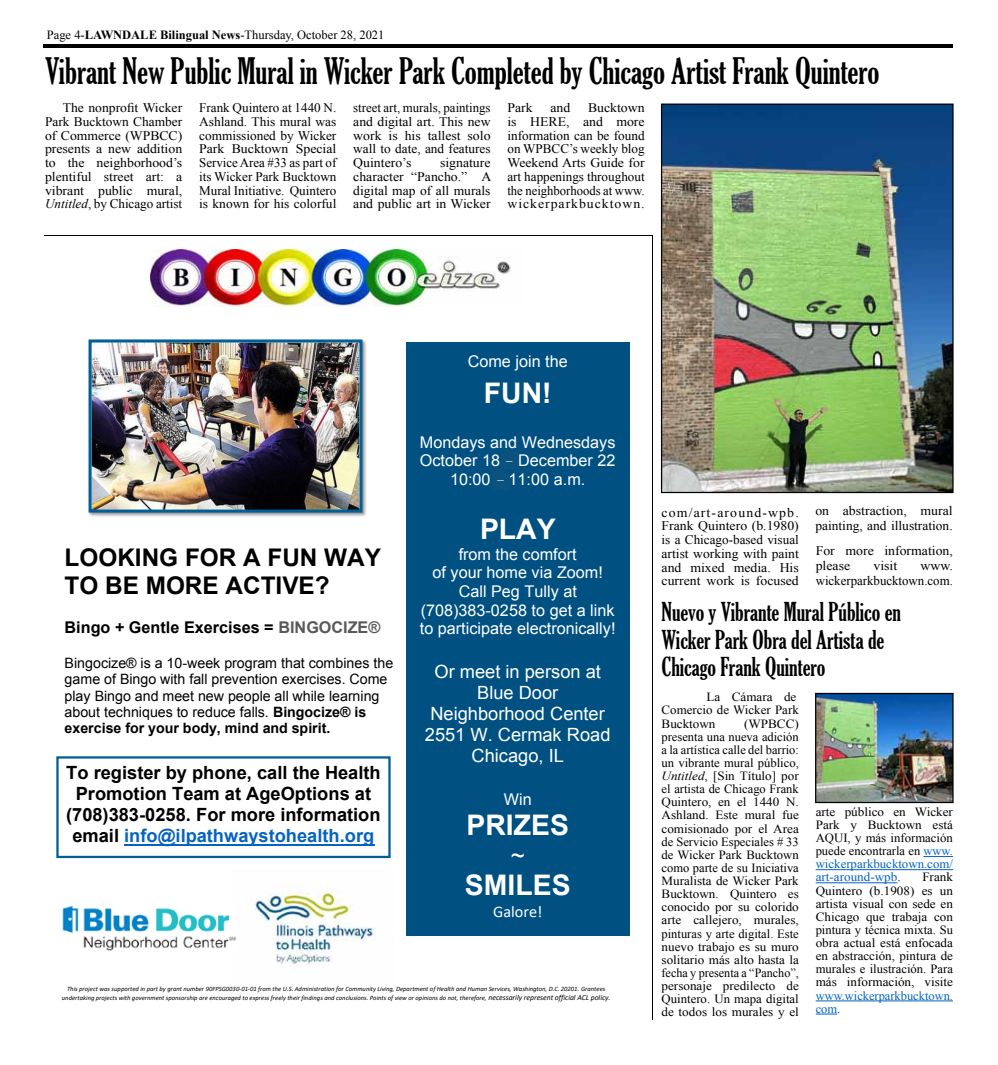
<style>
.page{position:relative;width:998px;height:1065px;background:#fff}
.page>*{position:absolute;margin:0;border:0;box-sizing:border-box;transform-origin:0 0}
.t1{font:extra-condensed 35px "Gloucester";color:#000}
.t2{font:700 28.38px "Arial";color:#fff}
.t3{font:extra-condensed 25px/27.5px "Gloucester";color:#000}
.t4{font:700 24.38px/28px "Arial";color:#000}
.t5{font:24.38px "Arial";color:#fff}
.t6{font:700 18.25px/21px "Arial";color:#000;text-align:center}
.t7{font:18.25px/21px "Arial";color:#fff;text-align:center}
.t8{font:16.12px/18.6px "Arial";color:#fff;text-align:center}
.t9{font:700 16.12px "Arial";color:#000}
.t10{font:16.12px "Calibri";color:#fff}
.t11{font:14.25px/16.4px "Arial";color:#000}
.t12{font:13.12px/13.8px "Times New Roman";color:#000;text-align:justify;scale:1.05 1}
.t13{font:13.12px/13.8px "Times New Roman";color:#000;text-align:justify}
.t14{font:13.12px/13.8px "Times New Roman";color:#000;text-align:justify;scale:1.04 1}
.t15{font:12.5px/13.1px "Times New Roman";color:#000;text-align:justify;scale:1.05 1}
.t16{font:12.5px "Times New Roman";color:#000}
.t17{font:12.5px/13.1px "Times New Roman";color:#0563c1}
.t18{font:12.5px "Times New Roman";color:#fff}
.t19{font:italic 6.62px/9px "Calibri";letter-spacing:.005em;color:#000;text-align:center}
.s1{font-weight:700}
.s2{font-style:italic}
.s3{color:#58595b}
.s4{color:#0563c1}
.s5{font-size:7.62px}
.s6{color:#000}
</style>
<div class="page">
<hr style="left:44px;top:44px;width:908px;height:4px;background:#000">
<hr style="left:44px;top:235px;width:608px;height:1px;background:#000">
<hr style="left:652px;top:236px;width:1px;height:784px;background:#000">
<img style="left:151px;top:249px;width:360px;height:57px">
<div style="left:406px;top:342px;width:223px;height:593px;background:#005181"></div>
<img style="left:248px;top:883px;width:128px;height:83px">
<div style="left:56px;top:756px;width:334px;height:102px;border:2px solid #005f95"></div>
<hr style="left:124px;top:844px;width:250px;height:2px;background:#0563c1">
<img style="left:62px;top:905px;width:174px;height:46px">
<img style="left:88px;top:339px;width:279px;height:178px">
<img style="left:93px;top:343px;width:265px;height:166px">
<div style="left:89px;top:339px;width:273px;height:174px;border:3px solid #005f95"></div>
<hr style="left:923px;top:856px;width:30px;height:1px;background:#0563c1">
<hr style="left:815px;top:869px;width:137px;height:1px;background:#0563c1">
<hr style="left:815px;top:882px;width:82px;height:1px;background:#0563c1">
<hr style="left:815px;top:1001px;width:137px;height:1px;background:#0563c1">
<svg style="left:815px;top:1014px;width:22px;height:1px"></svg>
<img style="left:663px;top:106px;width:288px;height:385px">
<img style="left:817px;top:695px;width:134px;height:106px">
<div style="left:815px;top:693px;width:138px;height:110px;border:1px solid #000"></div>
<div style="left:504px;top:449px;width:14px;height:20px;background:#0c527f"></div>
<div style="left:501px;top:454px;width:12px;height:15px;background:#0c527f"></div>
<div style="left:494px;top:476px;width:15px;height:14px;background:#0c527f"></div>
<div style="left:492px;top:468px;width:13px;height:18px;background:#0c527f"></div>
<div style="left:661px;top:104px;width:292px;height:389px;border:1px solid #000"></div>
<p class="t16" style="left:47px;top:27px;width:339px">Page 4-<span class="s1">LAWNDALE Bilingual News</span>-Thursday, October 28, 2021</p>
<h1 class="t1" style="left:45px;top:51px;width:836px">Vibrant New Public Mural in Wicker Park Completed by Chicago Artist Frank Quintero</h1>
<p class="t14" style="left:45px;top:101px;width:133px;text-indent:18px">The nonprofit Wicker Park Bucktown Chamber of Commerce (WPBCC) presents a new addition to the neighborhood’s plentiful street art: a vibrant public mural, <span class="s2">Untitled</span>, by Chicago artist</p>
<p class="t13" style="left:199px;top:101px;width:139px">Frank Quintero at 1440 N.<br>Ashland. This mural was commissioned by Wicker Park Bucktown Special Service Area #33 as part of its Wicker Park Bucktown Mural Initiative. Quintero is known for his colorful</p>
<p class="t13" style="left:353px;top:101px;width:139px">street art, murals, paintings and digital art. This new work is his tallest solo wall to date, and features Quintero’s</p>
<p class="t12" style="left:507px;top:101px;width:132px;text-indent:81px">Bucktown is HERE, and more information can be found on WPBCC’s weekly blog Weekend Arts Guide for art happenings throughout the neighborhoods at www. wickerparkbucktown.</p>
<p class="t12" style="left:507px;top:101px;width:26px">Park</p>
<p class="t12" style="left:550px;top:101px;width:20px">and</p>
<p class="t12" style="left:353px;top:156px;width:133px;text-indent:87px">signature character “Pancho.” A digital map of all murals and public art in Wicker</p>
<h3 class="t4" style="left:65px;top:544px;width:318px">LOOKING FOR A FUN WAY<br>TO BE MORE ACTIVE?</h3>
<p class="t9" style="left:65px;top:616px;width:317px">Bingo + Gentle Exercises = <span class="s3">BINGOCIZE®</span></p>
<p class="t11" style="left:65px;top:655px;width:330px">Bingocize® is a 10-week program that combines the game of Bingo with fall prevention exercises. Come play Bingo and meet new people all while learning about techniques to reduce falls. <span class="s1">Bingocize® is exercise for your body, mind and spirit.</span></p>
<h3 class="t6" style="left:66px;top:763px;width:316px">To register by phone, call the Health Promotion Team at AgeOptions at (708)383-0258. For more information email <span class="s4">info@ilpathwaystohealth.org</span></h3>
<p class="t8" style="left:467px;top:352px;width:101px">Come join the</p>
<h2 class="t2" style="left:484px;top:374px;width:69px">FUN!</h2>
<p class="t8" style="left:420px;top:433px;width:197px">Mondays and Wednesdays<br>October 18 – December 22<br>10:00 – 11:00 a.m.</p>
<h2 class="t2" style="left:480px;top:510px;width:77px">PLAY</h2>
<p class="t8" style="left:420px;top:545px;width:197px">from the comfort<br>of your home via Zoom!<br>Call Peg Tully at (708)383-0258 to get a link to participate electronically!</p>
<h3 class="t7" style="left:425px;top:661px;width:187px">Or meet in person at<br>Blue Door<br>Neighborhood Center<br>2551 W. Cermak Road<br>Chicago, IL</h3>
<p class="t8" style="left:504px;top:790px;width:29px">Win</p>
<h2 class="t2" style="left:466px;top:806px;width:104px">PRIZES</h2>
<h3 class="t5" style="left:510px;top:839px;width:16px">~</h3>
<h2 class="t2" style="left:465px;top:866px;width:107px">SMILES</h2>
<p class="t10" style="left:493px;top:900px;width:51px">Galore!</p>
<p class="t18" style="left:506px;top:447px;width:8px">_</p>
<p class="t18" style="left:497px;top:465px;width:8px">_</p>
<p class="t19" style="left:62px;top:984px;width:550px">This project was supported in part by grant number 90FPSG0030-01-01 from the U.S. Administration for Community Living, Department of Health and Human Services, Washington, D.C. 20201. Grantees undertaking projects with government sponsorship are encouraged to express freely their findings and conclusions. Points of view or opinions do not, therefore, <span class="s5">necessarily represent official ACL policy.</span></p>
<p class="t12" style="left:661px;top:505px;width:132px">com/art-around-wpb.<br>Frank Quintero (b.1980) is a Chicago-based visual artist working with paint and mixed media. His current work is focused</p>
<p class="t12" style="left:815px;top:503px;width:132px;line-height:15px">on abstraction, mural painting, and illustration.</p>
<p class="t12" style="left:815px;top:543px;width:132px;line-height:15px">For more information, please</p>
<p class="t12" style="left:873px;top:559px;width:24px">visit</p>
<p class="t12" style="left:815px;top:558px;width:132px;line-height:15px;text-align:right">www. wickerparkbucktown.com.</p>
<h3 class="t3" style="left:661px;top:599px;width:241px">Nuevo y Vibrante Mural Público en<br>Wicker Park Obra del Artista de<br>Chicago Frank Quintero</h3>
<p class="t15" style="left:661px;top:690px;width:132px;text-align:left;text-indent:45px">La Cámara de<br>Comercio de Wicker Park<br>Bucktown</p>
<p class="t15" style="left:661px;top:717px;width:132px;text-indent:82px">(WPBCC) presenta una nueva adición a la artística calle del barrio: un vibrante mural público, <span class="s2">Untitled</span>, [Sin Título] por el artista de Chicago Frank Quintero, en el 1440 N.<br>Ashland. Este mural fue comisionado por el Area de Servicio Especiales # 33 de Wicker Park Bucktown como parte de su Iniciativa Muralista de Wicker Park Bucktown. Quintero es conocido por su colorido arte callejero, murales, pinturas y arte digital. Este nuevo trabajo es su muro solitario más alto hasta la fecha y presenta a “Pancho”, personaje predilecto de Quintero. Un mapa digital de todos los murales y el</p>
<p class="t15" style="left:815px;top:805px;width:132px">arte público en Wicker Park y Bucktown está AQUI, y más información puede encontrarla en <span class="s4">www. wickerparkbucktown.com/ art-around-wpb</span>.</p>
<p class="t15" style="left:815px;top:870px;width:132px;text-indent:107px">Frank Quintero (b.1908) es un artista visual con sede en Chicago que trabaja con pintura y técnica mixta. Su obra actual está enfocada en abstracción, pintura de murales e ilustración. Para más información, visite</p>
<p class="t17" style="left:815px;top:989px;width:139px">www.wickerparkbucktown. com<span class="s6">.</span></p>
</div>
